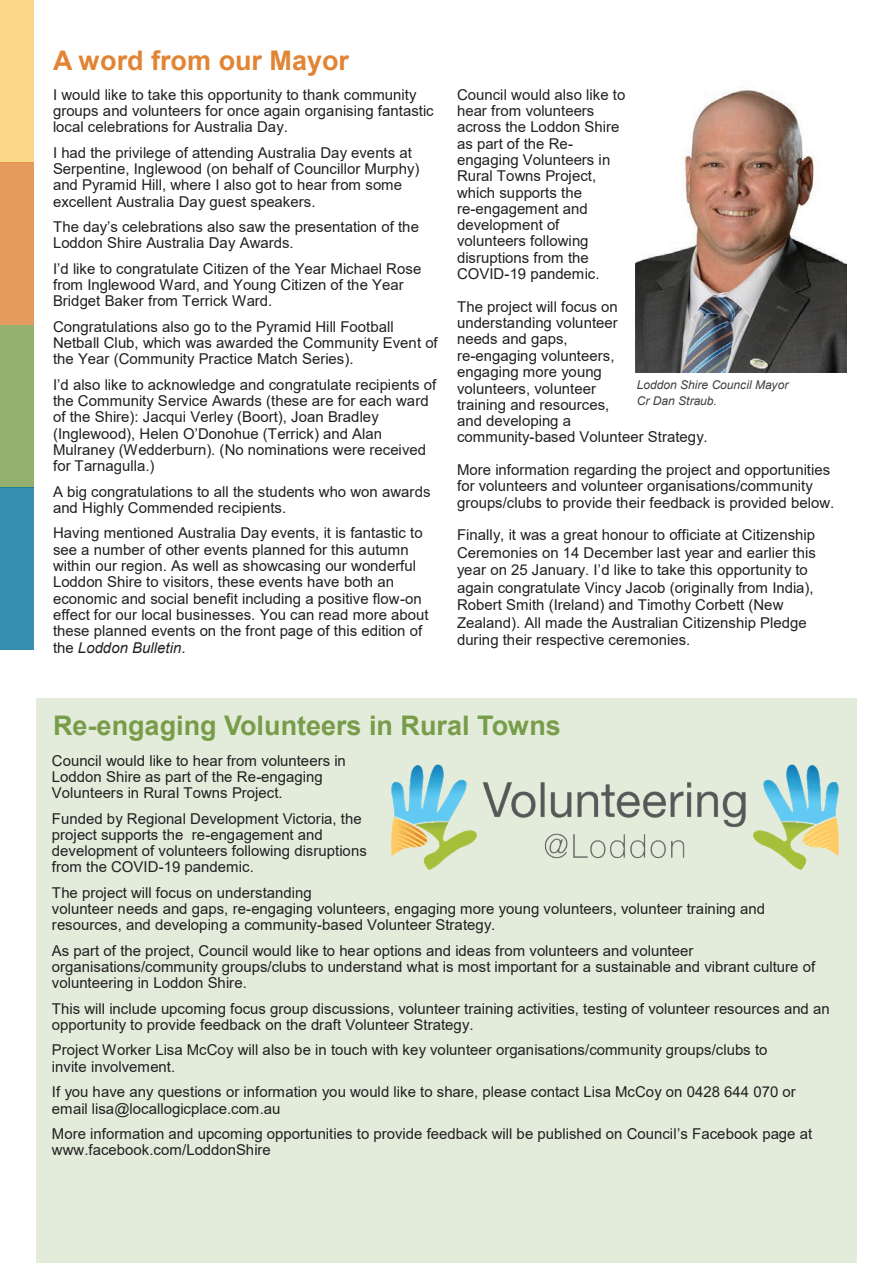
<style>
.page{position:relative;width:893px;height:1263px;background:#fff}
.page>*{position:absolute;margin:0;border:0;box-sizing:border-box;transform-origin:0 0}
.t1{font:700 27px "Arial";color:#789d4a}
.t2{font:700 27px "Arial";color:#e18434}
.t3{font:15px/16.4px "Arial";color:#231f20}
.t4{font:italic 12px/15.5px "Arial";letter-spacing:-.005em;color:#3e4144}
.s1{font-style:italic}
</style>
<div class="page">
<div style="left:0;top:0;width:34px;height:163px;background:#fbd989"></div>
<div style="left:0;top:163px;width:34px;height:162px;background:#e59b5d"></div>
<div style="left:0;top:325px;width:34px;height:163px;background:#93b06e"></div>
<div style="left:0;top:488px;width:34px;height:162px;background:#368fae"></div>
<img style="left:635px;top:90px;width:211px;height:283px">
<div style="left:36px;top:699px;width:821px;height:564px;background:#e3ecdb"></div>
<img style="left:391px;top:764px;width:448px;height:106px">
<h1 class="t2" style="left:53px;top:42px;width:297px">A word from our Mayor</h1>
<p class="t3" style="left:53px;top:86px;width:382px">I would like to take this opportunity to thank community groups and volunteers for once again organising fantastic local celebrations for Australia Day.</p>
<p class="t3" style="left:53px;top:144px;width:368px">I had the privilege of attending Australia Day events at Serpentine, Inglewood (on behalf of Councillor Murphy) and Pyramid Hill, where I also got to hear from some excellent Australia Day guest speakers.</p>
<p class="t3" style="left:53px;top:218px;width:367px">The day’s celebrations also saw the presentation of the<br>Loddon Shire Australia Day Awards.</p>
<p class="t3" style="left:53px;top:260px;width:370px">I’d like to congratulate Citizen of the Year Michael Rose from Inglewood Ward, and Young Citizen of the Year<br>Bridget Baker from Terrick Ward.</p>
<p class="t3" style="left:53px;top:318px;width:386px">Congratulations also go to the Pyramid Hill Football<br>Netball Club, which was awarded the Community Event of the Year (Community Practice Match Series).</p>
<p class="t3" style="left:53px;top:376px;width:385px">I’d also like to acknowledge and congratulate recipients of the Community Service Awards (these are for each ward of the Shire): Jacqui Verley (Boort), Joan Bradley (Inglewood), Helen O’Donohue (Terrick) and Alan Mulraney (Wedderburn). (No nominations were received for Tarnagulla.)</p>
<p class="t3" style="left:53px;top:483px;width:379px">A big congratulations to all the students who won awards and Highly Commended recipients.</p>
<p class="t3" style="left:53px;top:525px;width:377px">Having mentioned Australia Day events, it is fantastic to see a number of other events planned for this autumn within our region. As well as showcasing our wonderful Loddon Shire to visitors, these events have both an economic and social benefit including a positive flow-on effect for our local businesses. You can read more about these planned events on the front page of this edition of the <span class="s1">Loddon Bulletin</span>.</p>
<p class="t3" style="left:457px;top:86px;width:170px">Council would also like to hear from volunteers across the Loddon Shire as part of the Re&shy;engaging Volunteers in<br>Rural Towns Project, which supports the re-engagement and development of volunteers following disruptions from the<br>COVID-19 pandemic.</p>
<p class="t3" style="left:457px;top:298px;width:252px">The project will focus on understanding volunteer<br>needs and gaps,<br>re-engaging volunteers,<br>engaging more young<br>volunteers, volunteer<br>training and resources,<br>and developing a<br>community-based Volunteer Strategy.</p>
<p class="t3" style="left:457px;top:461px;width:379px">More information regarding the project and opportunities for volunteers and volunteer organisations/community groups/clubs to provide their feedback is provided below.</p>
<p class="t3" style="left:457px;top:526px;width:360px;line-height:17.4px">Finally, it was a great honour to officiate at Citizenship Ceremonies on 14 December last year and earlier this year on 25 January. I’d like to take this opportunity to again congratulate Vincy Jacob (originally from India), Robert Smith (Ireland) and Timothy Corbett (New Zealand). All made the Australian Citizenship Pledge during their respective ceremonies.</p>
<p class="t4" style="left:637px;top:378px;width:153px">Loddon Shire Council Mayor<br>Cr Dan Straub.</p>
<h1 class="t1" style="left:53px;top:706px;width:509px">Re-engaging Volunteers in Rural Towns</h1>
<p class="t3" style="left:52px;top:752px;width:295px">Council would like to hear from volunteers in<br>Loddon Shire as part of the Re-engaging<br>Volunteers in Rural Towns Project.</p>
<p class="t3" style="left:52px;top:810px;width:316px">Funded by Regional Development Victoria, the project supports the re-engagement and development of volunteers following disruptions from the COVID-19 pandemic.</p>
<p class="t3" style="left:52px;top:884px;width:715px">The project will focus on understanding<br>volunteer needs and gaps, re-engaging volunteers, engaging more young volunteers, volunteer training and resources, and developing a community-based Volunteer Strategy.</p>
<p class="t3" style="left:52px;top:942px;width:765px">As part of the project, Council would like to hear options and ideas from volunteers and volunteer organisations/community groups/clubs to understand what is most important for a sustainable and vibrant culture of volunteering in Loddon Shire.</p>
<p class="t3" style="left:52px;top:1000px;width:779px">This will include upcoming focus group discussions, volunteer training activities, testing of volunteer resources and an opportunity to provide feedback on the draft Volunteer Strategy.</p>
<p class="t3" style="left:52px;top:1042px;width:717px">Project Worker Lisa McCoy will also be in touch with key volunteer organisations/community groups/clubs to invite involvement.</p>
<p class="t3" style="left:52px;top:1083px;width:745px">If you have any questions or information you would like to share, please contact Lisa McCoy on 0428 644 070 or email lisa@locallogicplace.com.au</p>
<p class="t3" style="left:52px;top:1125px;width:762px">More information and upcoming opportunities to provide feedback will be published on Council’s Facebook page at www.facebook.com/LoddonShire</p>
</div>
